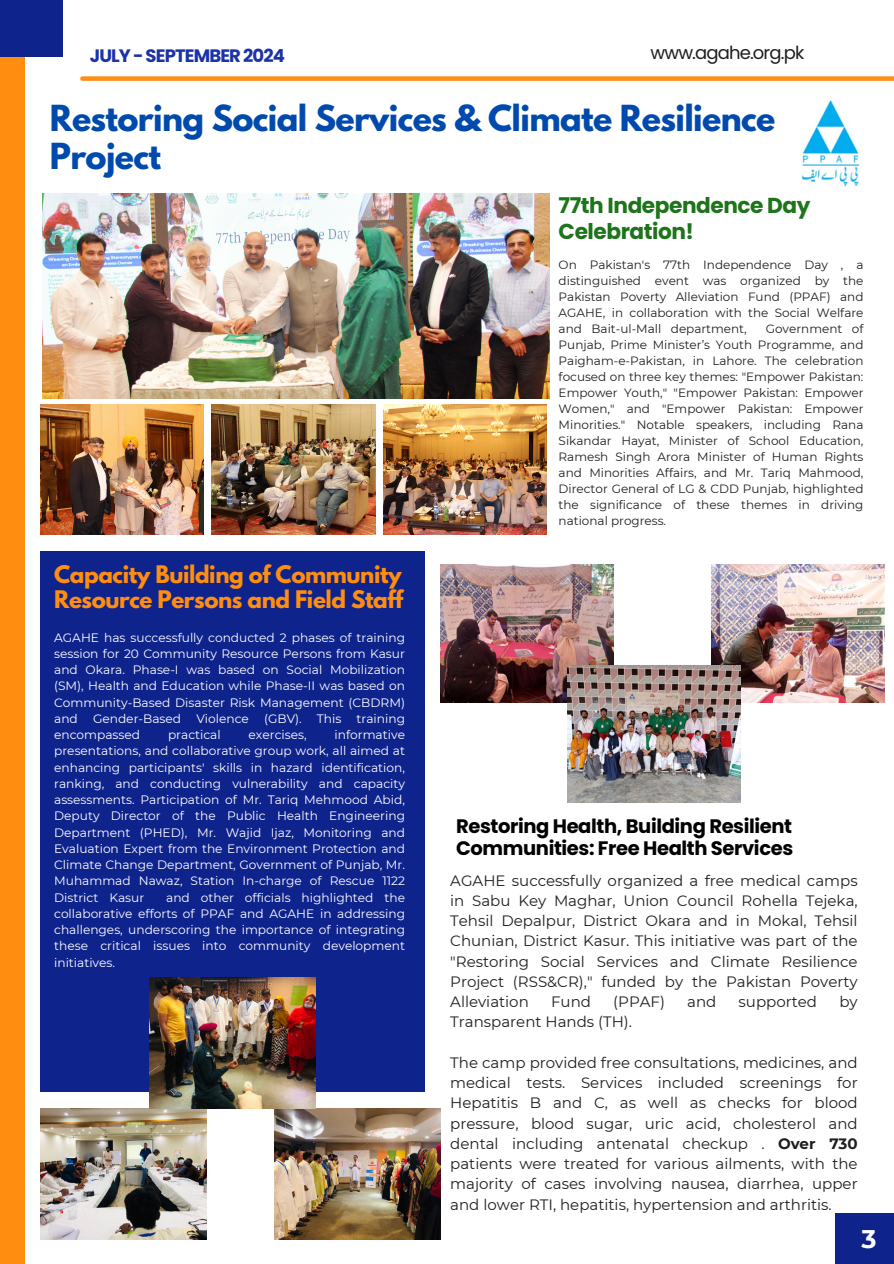
<style>
.page{position:relative;width:894px;height:1264px;background:#fff}
.page>*{position:absolute;margin:0;border:0;box-sizing:border-box;transform-origin:0 0}
.t1{font:700 31.8px/37.5px "League Spartan";letter-spacing:-.02em;color:#004aad}
.t2{font:700 25.5px "Montserrat";color:#fff}
.t3{font:700 21.6px/26px "Poppins";letter-spacing:-.02em;color:#1d741b}
.t4{font:700 21.45px/25.8px "League Spartan";letter-spacing:-.02em;color:#ff8d10}
.t5{font:700 19.5px/22.5px "Poppins";letter-spacing:-.02em;color:#000}
.t6{font:700 18px "Poppins";letter-spacing:-.05em;color:#1c32a8}
.t7{font:18px "Poppins";letter-spacing:-.05em;color:#1e1e1e}
.t8{font:15px/20.2px "Montserrat";color:#1e1e1e;text-align:justify}
.t9{font:12.15px/16.2px "Montserrat";color:#fff;text-align:justify}
.t10{font:12px/16px "Montserrat";color:#1e1e1e;text-align:justify}
.s1{font-weight:700}
</style>
<div class="page">
<div style="left:0;top:0;width:24px;height:1263px;background:#ff8d10"></div>
<div style="left:0;top:0;width:63px;height:56px;background:#0f238d"></div>
<div style="left:82px;top:76px;width:811px;height:5px;background:#ff8d10"></div>
<div style="left:835px;top:1212px;width:58px;height:51px;background:#0f238d"></div>
<img style="left:801px;top:100px;width:59px;height:87px">
<div style="left:40px;top:551px;width:384px;height:540px;background:#0f238d"></div>
<img style="left:212px;top:405px;width:163px;height:129px">
<img style="left:41px;top:405px;width:163px;height:129px">
<img style="left:383px;top:405px;width:163px;height:129px">
<img style="left:42px;top:194px;width:507px;height:204px">
<img style="left:440px;top:565px;width:173px;height:137px">
<img style="left:711px;top:565px;width:173px;height:137px">
<img style="left:567px;top:665px;width:173px;height:137px">
<img style="left:41px;top:1108px;width:165px;height:131px">
<img style="left:275px;top:1108px;width:165px;height:131px">
<img style="left:150px;top:977px;width:165px;height:131px">
<p class="t6" style="left:90px;top:43px;width:196px">JULY - SEPTEMBER 2024</p>
<p class="t7" style="left:650px;top:40px;width:155px">www.agahe.org.pk</p>
<p class="t1" style="left:50px;top:104px;width:726px">Restoring Social Services &amp; Climate Resilience<br>Project</p>
<h2 class="t3" style="left:558px;top:192px;width:253px">77th Independence Day<br>Celebration!</h2>
<h5 class="t10" style="left:558px;top:256px;width:306px">On Pakistan's 77th Independence Day , a distinguished event was organized by the Pakistan Poverty Alleviation Fund (PPAF) and AGAHE, in collaboration with the Social Welfare and Bait-ul-Mall department,</h5>
<h5 class="t10" style="left:558px;top:320px;width:306px;text-indent:207px">Government of Punjab, Prime Minister’s Youth Programme, and Paigham-e-Pakistan, in Lahore. The celebration focused on three key themes: "Empower Pakistan:<br>Empower Youth," "Empower Pakistan: Empower Women," and "Empower Pakistan: Empower Minorities." Notable speakers, including Rana Sikandar Hayat, Minister of School Education, Ramesh Singh Arora Minister of Human Rights and Minorities Affairs, and Mr. Tariq Mahmood, Director General of LG &amp; CDD Punjab, highlighted the significance of these themes in driving national progress.</h5>
<p class="t4" style="left:54px;top:564px;width:350px">Capacity Building of Community<br>Resource Persons and Field Staff</p>
<h5 class="t9" style="left:54px;top:629px;width:352px">AGAHE has successfully conducted 2 phases of training session for 20 Community Resource Persons from Kasur and Okara. Phase-I was based on Social Mobilization (SM), Health and Education while Phase-II was based on Community-Based Disaster Risk Management (CBDRM) and Gender-Based Violence (GBV). This training encompassed</h5>
<h5 class="t9" style="left:54px;top:726px;width:352px;text-indent:280px">informative presentations, and collaborative group work, all aimed at enhancing participants' skills in hazard identification, ranking, and conducting vulnerability and capacity assessments. Participation of Mr. Tariq Mehmood Abid, Deputy Director of the Public Health Engineering Department (PHED), Mr. Wajid Ijaz, Monitoring and Evaluation Expert from the Environment Protection and Climate Change Department, Government of Punjab, Mr.<br>Muhammad Nawaz, Station In-charge of Rescue 1122<br>District Kasur</h5>
<h5 class="t9" style="left:168px;top:726px;width:54px">practical</h5>
<h5 class="t9" style="left:248px;top:726px;width:60px">exercises,</h5>
<h5 class="t9" style="left:54px;top:889px;width:352px;text-indent:112px">and other officials highlighted the collaborative efforts of PPAF and AGAHE in addressing challenges, underscoring the importance of integrating these critical issues into community development initiatives.</h5>
<p class="t5" style="left:456px;top:814px;width:338px">Restoring Health, Building Resilient<br>Communities: Free Health Services</p>
<p class="t8" style="left:450px;top:870px;width:409px">AGAHE successfully organized a free medical camps in Sabu Key Maghar, Union Council Rohella Tejeka, Tehsil Depalpur, District Okara and in Mokal, Tehsil Chunian, District Kasur. This initiative was part of the "Restoring Social Services and Climate Resilience Project (RSS&amp;CR)," funded by the Pakistan Poverty Alleviation</p>
<p class="t8" style="left:551px;top:991px;width:41px">Fund</p>
<p class="t8" style="left:613px;top:991px;width:53px">(PPAF)</p>
<p class="t8" style="left:687px;top:991px;width:31px">and</p>
<p class="t8" style="left:738px;top:991px;width:80px">supported</p>
<p class="t8" style="left:839px;top:991px;width:20px">by</p>
<p class="t8" style="left:450px;top:1011px;width:183px">Transparent Hands (TH).</p>
<p class="t8" style="left:450px;top:1052px;width:409px">The camp provided free consultations, medicines, and medical tests. Services included screenings for Hepatitis B and C, as well as checks for blood pressure, blood sugar, uric acid, cholesterol and dental including antenatal checkup . <span class="s1">Over 730 </span>patients were treated for various ailments, with the majority of cases involving nausea, diarrhea, upper and lower RTI, hepatitis, hypertension and arthritis.</p>
<p class="t2" style="left:861px;top:1223px;width:17px">3</p>
</div>
